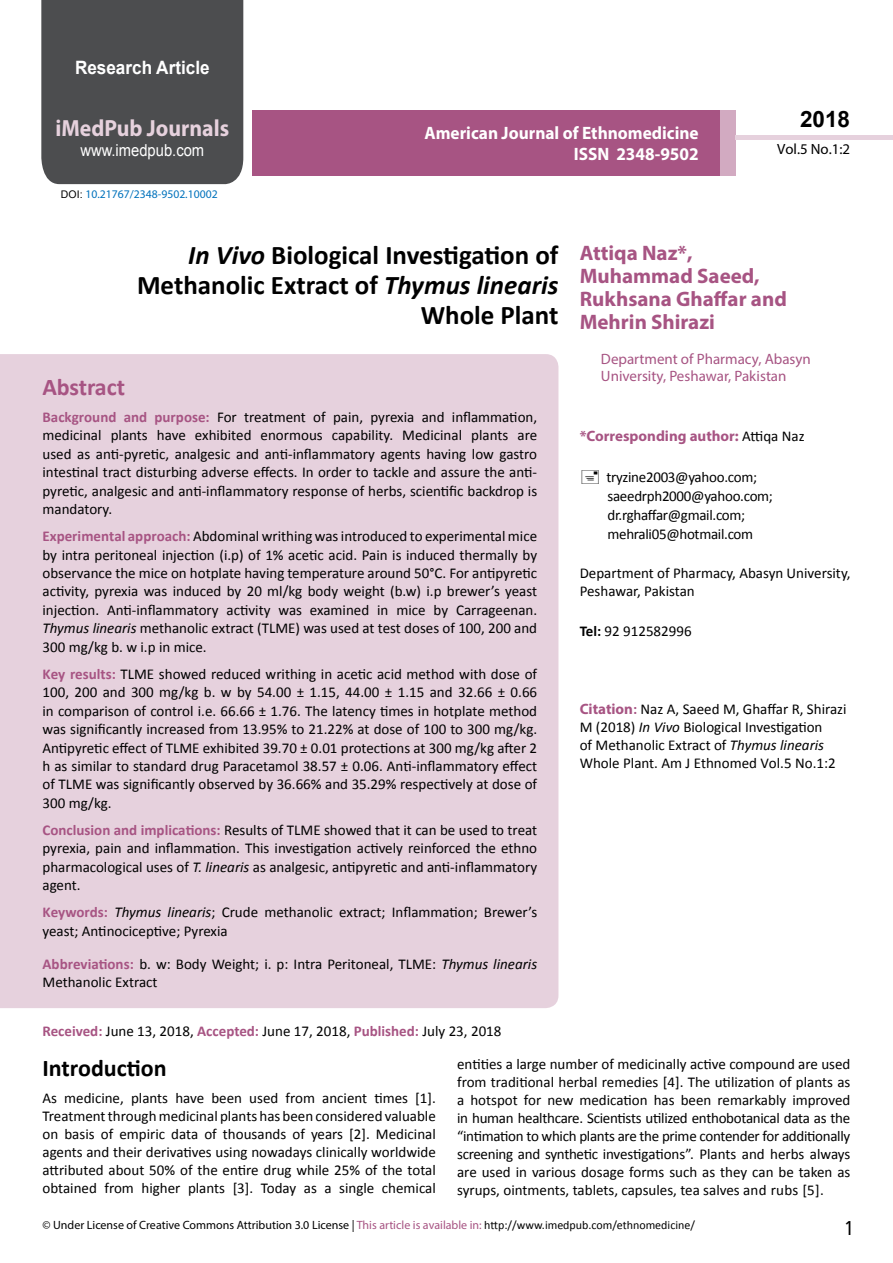
<style>
.page{position:relative;width:893px;height:1263px;background:#fff}
.page>*{position:absolute;margin:0;border:0;box-sizing:border-box;transform-origin:0 0}
.t1{font:700 27px/29.7px "Calibri";color:#000;text-align:right}
.t2{font:25.5px "Tunga";color:#000}
.t3{font:700 24px "Calibri";color:#000}
.t4{font:700 24px "Calibri";letter-spacing:-.005em;color:#a75483}
.t5{font:700 23.4px "Myriad Pro";color:#e6d1dd;scale:.93 1}
.t6{font:700 22.5px "Arial";color:#000}
.t7{font:700 21px/23.1px "Myriad Pro";color:#a75483}
.t8{font:700 18.45px "Arial";color:#fff;scale:.93 1}
.t9{font:700 18px/21.6px "Myriad Pro";color:#fff;text-align:right;scale:.96 1}
.t10{font:16.5px "Arial";color:#fff;scale:.89 1}
.t11{font:15px/18.5px "Calibri";color:#000;text-align:justify}
.t12{font:15px/19.2px "Calibri";letter-spacing:-.02em;color:#000}
.t13{font:15px/17.4px "Myriad Pro";color:#a75483}
.t14{font:700 15px "Myriad Pro";color:#a75483}
.t15{font:14.85px "Myriad Pro";color:#000}
.t16{font:12px "Myriad Pro";color:#000}
.t17{font:11.7px "Myriad Pro";color:#0072bc}
.s1{font-family:"Arial";font-size:10.5px;color:#000}
.s2{font-style:italic}
.s3{font-weight:700;color:#a75483}
.s4{font-family:"Calibri";font-weight:400;color:#000}
.s5{font-weight:700}
.s6{font-family:"Myriad Pro";font-weight:700;color:#a75483}
.s7{color:#a75483}
.s8{font-family:"Calibri"}
</style>
<div class="page">
<div style="left:252px;top:110px;width:469px;height:66px;background:#a75483"></div>
<div style="left:720px;top:110px;width:16px;height:66px;background:#d2aac1"></div>
<div style="left:41px;top:0;width:202px;height:184px;background:#4c4d4f"></div>
<div style="left:736px;top:135px;width:157px;height:5px;background:#e6d1dd"></div>
<div style="left:0;top:354px;width:558px;height:654px;background:#e6d1dd"></div>
<p class="t8" style="left:75px;top:55px;width:146px">Research Article</p>
<h3 class="t5" style="left:55px;top:113px;width:188px">iMedPub Journals</h3>
<p class="t10" style="left:80px;top:139px;width:141px">www.imedpub.com</p>
<p class="t17" style="left:61px;top:187px;width:158px"><span class="s1">DOI:</span> 10.21767/2348-9502.10002</p>
<p class="t9" style="left:424px;top:121px;width:287px">American Journal of Ethnomedicine<br>ISSN 2348-9502</p>
<h3 class="t6" style="left:800px;top:104px;width:52px">2018</h3>
<p class="t15" style="left:777px;top:140px;width:75px">Vol.5 No.1:2</p>
<h3 class="t7" style="left:580px;top:240px;width:209px">Attiqa Naz*,<br>Muhammad Saeed,<br>Rukhsana Ghaffar and<br>Mehrin Shirazi</h3>
<p class="t13" style="left:601px;top:350px;width:211px">Department of Pharmacy, Abasyn<br>University, Peshawar, Pakistan</p>
<h1 class="t1" style="left:137px;top:240px;width:423px"><span class="s2">In Vivo</span> Biological Investigation of<br>Methanolic Extract of <span class="s2">Thymus linearis<br></span>Whole Plant</h1>
<h3 class="t4" style="left:43px;top:372px;width:84px">Abstract</h3>
<p class="t11" style="left:43px;top:408px;width:496px"><span class="s3">Background and purpose:</span> For treatment of pain, pyrexia and inflammation, medicinal plants have exhibited enormous capability. Medicinal plants are used as anti-pyretic, analgesic and anti-inflammatory agents having low gastro intestinal tract disturbing adverse effects. In order to tackle and assure the anti&shy;pyretic, analgesic and anti-inflammatory response of herbs, scientific backdrop is mandatory.</p>
<p class="t11" style="left:43px;top:527px;width:496px"><span class="s3">Experimental approach:</span> Abdominal writhing was introduced to experimental mice by intra peritoneal injection (i.p) of 1% acetic acid. Pain is induced thermally by observance the mice on hotplate having temperature around 50°C. For antipyretic activity, pyrexia was induced by 20 ml/kg body weight (b.w) i.p brewer’s yeast injection. Anti-inflammatory activity was examined in mice by Carrageenan.<br><span class="s2">Thymus linearis</span> methanolic extract (TLME) was used at test doses of 100, 200 and 300 mg/kg b. w i.p in mice.</p>
<p class="t11" style="left:43px;top:664px;width:496px"><span class="s3">Key results:</span> TLME showed reduced writhing in acetic acid method with dose of 100, 200 and 300 mg/kg b. w by 54.00 ± 1.15, 44.00 ± 1.15 and 32.66 ± 0.66 in comparison of control i.e. 66.66 ± 1.76. The latency times in hotplate method was significantly increased from 13.95% to 21.22% at dose of 100 to 300 mg/kg.<br>Antipyretic effect of TLME exhibited 39.70 ± 0.01 protections at 300 mg/kg after 2 h as similar to standard drug Paracetamol 38.57 ± 0.06. Anti-inflammatory effect of TLME was significantly observed by 36.66% and 35.29% respectively at dose of 300 mg/kg.</p>
<p class="t11" style="left:43px;top:821px;width:496px"><span class="s3">Conclusion and implications:</span> Results of TLME showed that it can be used to treat pyrexia, pain and inflammation. This investigation actively reinforced the ethno pharmacological uses of <span class="s2">T. linearis</span> as analgesic, antipyretic and anti-inflammatory agent.</p>
<p class="t11" style="left:43px;top:903px;width:496px"><span class="s3">Keywords:</span> <span class="s2">Thymus linearis</span>; Crude methanolic extract; Inflammation; Brewer’s yeast; Antinociceptive; Pyrexia</p>
<p class="t11" style="left:43px;top:955px;width:496px;line-height:18px"><span class="s3">Abbreviations:</span> b. w: Body Weight; i. p: Intra Peritoneal, TLME: <span class="s2">Thymus linearis<br></span>Methanolic Extract</p>
<p class="t11" style="left:43px;top:1022px;width:460px"><span class="s3">Received:</span> June 13, 2018, <span class="s3">Accepted:</span> June 17, 2018, <span class="s3">Published:</span> July 23, 2018</p>
<h3 class="t3" style="left:43px;top:1053px;width:126px">Introduction</h3>
<p class="t11" style="left:43px;top:1089px;width:395px;line-height:18px">As medicine, plants have been used from ancient times [1].<br>Treatment through medicinal plants has been considered valuable on basis of empiric data of thousands of years [2]. Medicinal agents and their derivatives using nowadays clinically worldwide attributed about 50% of the entire drug while 25% of the total obtained from higher plants [3]. Today as a single chemical</p>
<p class="t14" style="left:580px;top:426px;width:226px">*Corresponding author: <span class="s4">Attiqa Naz</span></p>
<p class="t12" style="left:606px;top:467px;width:168px">tryzine2003@yahoo.com; saeedrph2000@yahoo.com; dr.rghaffar@gmail.com; mehrali05@hotmail.com</p>
<p class="t11" style="left:580px;top:564px;width:272px;line-height:18px">Department of Pharmacy, Abasyn University,<br>Peshawar, Pakistan</p>
<p class="t11" style="left:580px;top:622px;width:113px"><span class="s5">Tel:</span> 92 912582996</p>
<p class="t11" style="left:580px;top:700px;width:268px;line-height:18px;text-align:left"><span class="s6">Citation</span><span class="s3">:</span> Naz A, Saeed M, Ghaffar R, Shirazi M (2018) <span class="s2">In Vivo</span> Biological Investigation<br>of Methanolic Extract of <span class="s2">Thymus linearis </span>Whole Plant. Am J Ethnomed Vol.5 No.1:2</p>
<p class="t11" style="left:457px;top:1055px;width:395px;line-height:18px">entities a large number of medicinally active compound are used from traditional herbal remedies [4]. The utilization of plants as a hotspot for new medication has been remarkably improved in human healthcare. Scientists utilized enthobotanical data as the “intimation to which plants are the prime contender for additionally screening and synthetic investigations”. Plants and herbs always are used in various dosage forms such as they can be taken as syrups, ointments, tablets, capsules, tea salves and rubs [5].</p>
<p class="t16" style="left:43px;top:1218px;width:654px">© Under License of Creative Commons Attribution 3.0 License | <span class="s7">This article is available in:</span> <span class="s8">http://www.imedpub.com/ethnomedicine/</span></p>
<h2 class="t2" style="left:845px;top:1211px;width:9px">1</h2>
</div>
